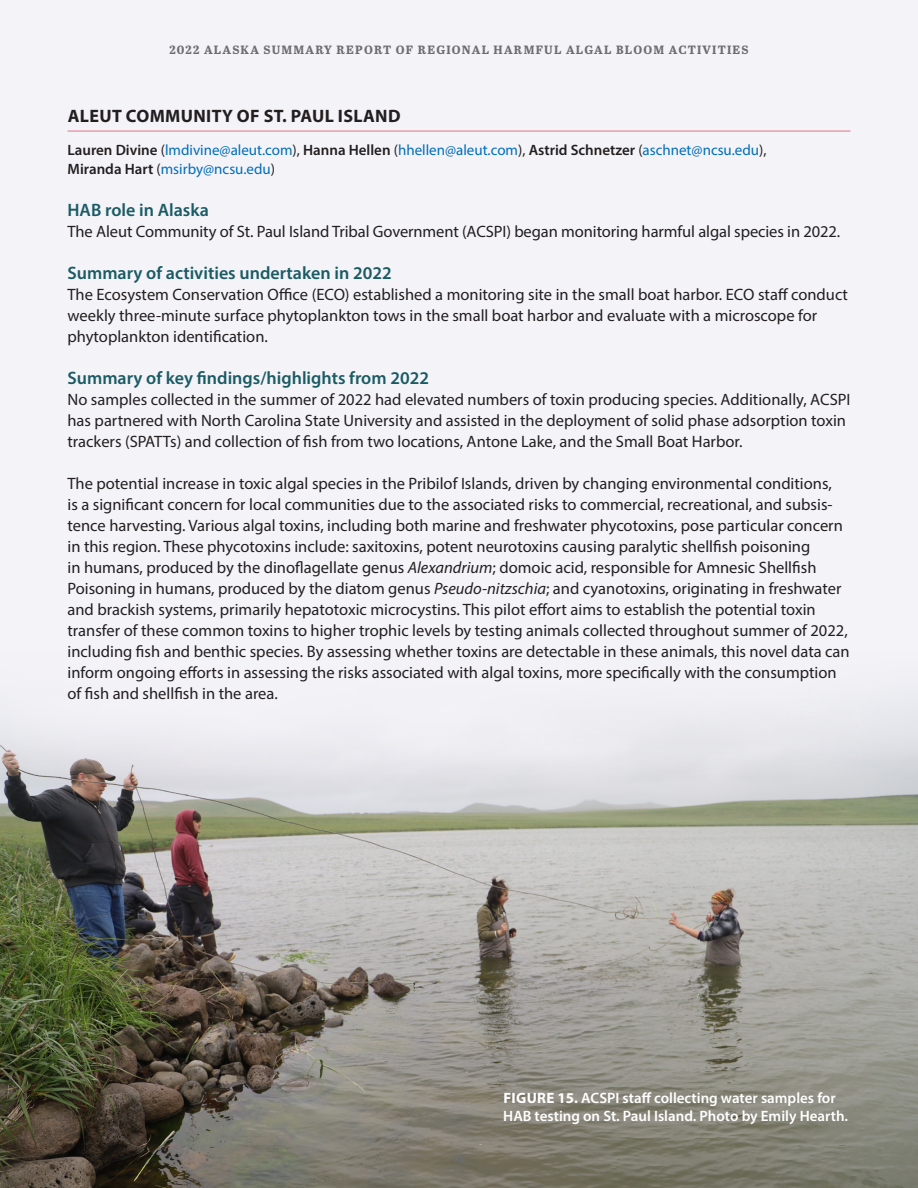
<style>
.page{position:relative;width:918px;height:1188px;background:#f4f3f8}
.page>*{position:absolute;margin:0;border:0;box-sizing:border-box;transform-origin:0 0}
.subhead{font:600 18px "Myriad Pro";color:#1a5b64}
.subhead1{font:700 18px "Myriad Pro";letter-spacing:.02em;color:#231f20}
.body{font:16.5px/21px "Myriad Pro";color:#231f20}
.body-2{font:15px/19.5px "Myriad Pro";color:#006eb9}
.caption_new{font:600 15px/18px "Myriad Pro";color:#fff}
.t1{font:700 12px "Abril Text";letter-spacing:.1em;color:#6c6d70}
.s1{font-weight:600;color:#231f20}
.s2{color:#231f20}
.s3{font-style:italic}
.s4{font-weight:700}
</style>
<div class="page">
<img style="left:0;top:780px;width:918px;height:408px">
<hr style="left:68px;top:131px;width:782px;height:1px;background:#e37282">
<p class="t1" style="left:169px;top:41px;width:581px">2022 ALASKA SUMMARY REPORT OF REGIONAL HARMFUL ALGAL BLOOM ACTIVITIES</p>
<p class="subhead1" style="left:68px;top:104px;width:334px">ALEUT COMMUNITY OF ST. PAUL ISLAND</p>
<p class="body-2" style="left:68px;top:139px;width:701px"><span class="s1">Lauren Divine</span> <span class="s2">(</span>lmdivine@aleut.com<span class="s2">),</span> <span class="s1">Hanna Hellen</span> <span class="s2">(</span>hhellen@aleut.com<span class="s2">),</span> <span class="s1">Astrid Schnetzer</span> <span class="s2">(</span>aschnet@ncsu.edu<span class="s2">),<br></span><span class="s1">Miranda Hart</span> <span class="s2">(</span>msirby@ncsu.edu<span class="s2">)</span></p>
<p class="subhead" style="left:68px;top:199px;width:143px">HAB role in Alaska</p>
<p class="body" style="left:68px;top:221px;width:774px">The Aleut Community of St. Paul Island Tribal Government (ACSPI) began monitoring harmful algal species in 2022.</p>
<p class="subhead" style="left:68px;top:262px;width:326px">Summary of activities undertaken in 2022</p>
<p class="body" style="left:68px;top:284px;width:782px">The Ecosystem Conservation Office (ECO) established a monitoring site in the small boat harbor. ECO staff conduct weekly three-minute surface phytoplankton tows in the small boat harbor and evaluate with a microscope for phytoplankton identification.</p>
<p class="subhead" style="left:68px;top:367px;width:363px">Summary of key findings/highlights from 2022</p>
<p class="body" style="left:68px;top:389px;width:785px">No samples collected in the summer of 2022 had elevated numbers of toxin producing species. Additionally, ACSPI has partnered with North Carolina State University and assisted in the deployment of solid phase adsorption toxin trackers (SPATTs) and collection of fish from two locations, Antone Lake, and the Small Boat Harbor.</p>
<p class="body" style="left:68px;top:473px;width:784px">The potential increase in toxic algal species in the Pribilof Islands, driven by changing environmental conditions,<br>is a significant concern for local communities due to the associated risks to commercial, recreational, and subsis&shy;tence harvesting. Various algal toxins, including both marine and freshwater phycotoxins, pose particular concern in this region. These phycotoxins include: saxitoxins, potent neurotoxins causing paralytic shellfish poisoning<br>in humans, produced by the dinoflagellate genus <span class="s3">Alexandrium</span>; domoic acid, responsible for Amnesic Shellfish Poisoning in humans, produced by the diatom genus <span class="s3">Pseudo-nitzschia</span>; and cyanotoxins, originating in freshwater and brackish systems, primarily hepatotoxic microcystins. This pilot effort aims to establish the potential toxin transfer of these common toxins to higher trophic levels by testing animals collected throughout summer of 2022, including fish and benthic species. By assessing whether toxins are detectable in these animals, this novel data can inform ongoing efforts in assessing the risks associated with algal toxins, more specifically with the consumption of fish and shellfish in the area.</p>
<p class="t1" style="left:453px;top:1148px;width:13px">15</p>
<p class="caption_new" style="left:503px;top:1088px;width:346px"><span class="s4">FIGURE 15.</span> ACSPI staff collecting water samples for<br>HAB testing on St. Paul Island. Photo by Emily Hearth.</p>
</div>
